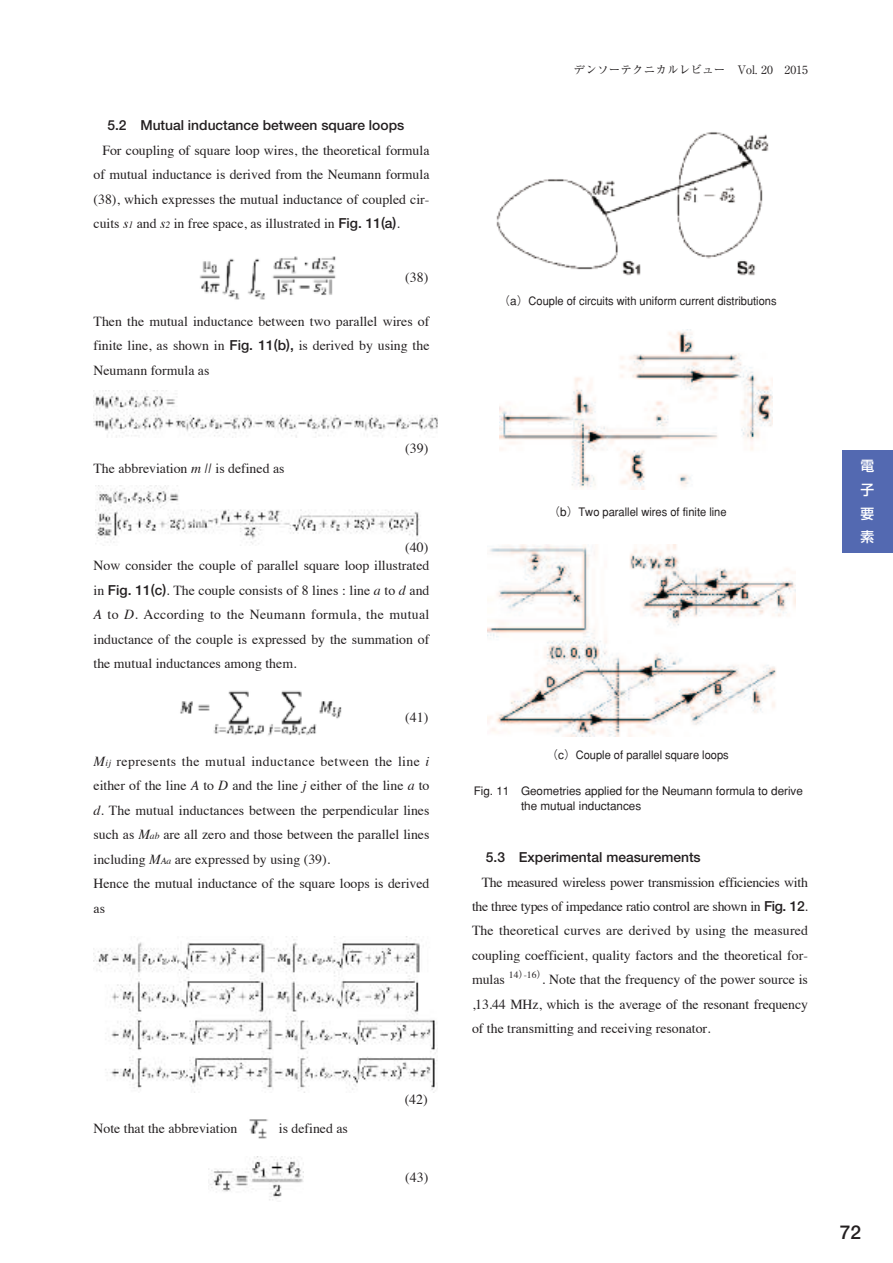
<style>
.page{position:relative;width:893px;height:1263px;background:#fff}
.page>*{position:absolute;margin:0;border:0;box-sizing:border-box;transform-origin:0 0}
.t1{font:700 19.2px "Futo Go B101";color:#231f20}
.t2{font:13.8px/24.5px "Times";color:#231f20;text-align:justify}
.t3{font:700 13.8px "Futo Go B101";color:#231f20}
.t4{font:500 13.8px/23.7px "Shin Go";color:#fff;text-align:justify}
.t5{font:500 11.7px/14.9px "Gothic BBB";color:#231f20}
.t6{font:11.7px "Ryumin";color:#231f20}
.t7{font:9.6px "Times";color:#231f20}
.s1{font-style:italic}
.s2{font-style:italic;font-size:9.6px}
.s3{font-family:"Futo Go B101";font-weight:700}
.s4{font-family:"Hira Min Pro W3"}
</style>
<div class="page">
<div style="left:842px;top:451px;width:51px;height:102px;background:#5369b1"></div>
<img style="left:199px;top:256px;width:137px;height:44px">
<img style="left:94px;top:390px;width:344px;height:47px">
<img style="left:95px;top:486px;width:326px;height:58px">
<img style="left:180px;top:691px;width:162px;height:45px">
<img style="left:94px;top:937px;width:344px;height:155px">
<img style="left:208px;top:1156px;width:95px;height:44px">
<img style="left:249px;top:1119px;width:19px;height:20px">
<img style="left:496px;top:132px;width:273px;height:144px">
<img style="left:500px;top:331px;width:272px;height:158px">
<img style="left:488px;top:545px;width:308px;height:191px">
<p class="t3" style="left:107px;top:117px;width:298px">5.2 Mutual inductance between square loops</p>
<p class="t2" style="left:94px;top:139px;width:337px;text-indent:9px">For coupling of square loop wires, the theoretical formula of mutual inductance is derived from the Neumann formula (38), which expresses the mutual inductance of coupled cir&shy;cuits <span class="s1">s</span><span class="s2">1</span> and <span class="s1">s</span><span class="s2">2</span> in free space, as illustrated in <span class="s3">Fig. 11(a)</span>.</p>
<p class="t2" style="left:405px;top:267px;width:25px">(38)</p>
<p class="t2" style="left:94px;top:310px;width:337px">Then the mutual inductance between two parallel wires of finite line, as shown in <span class="s3">Fig. 11(b),</span> is derived by using the Neumann formula as</p>
<p class="t2" style="left:94px;top:457px;width:193px">The abbreviation <span class="s1">m ||</span> is defined as</p>
<p class="t2" style="left:405px;top:437px;width:25px">(39)</p>
<p class="t2" style="left:405px;top:537px;width:25px">(40)</p>
<p class="t2" style="left:94px;top:555px;width:337px">Now consider the couple of parallel square loop illustrated in <span class="s3">Fig. 11(c)</span>. The couple consists of 8 lines : line <span class="s1">a</span> to <span class="s1">d</span> and <span class="s1">A</span> to <span class="s1">D</span>. According to the Neumann formula, the mutual inductance of the couple is expressed by the summation of the mutual inductances among them.</p>
<p class="t2" style="left:405px;top:706px;width:25px">(41)</p>
<p class="t2" style="left:94px;top:750px;width:337px;text-align:left"><span class="s1">M</span><span class="s2">ij</span> represents the mutual inductance between the line <span class="s1">i </span>either of the line <span class="s1">A</span> to <span class="s1">D</span> and the line <span class="s1">j</span> either of the line <span class="s1">a</span> to <span class="s1">d</span>. The mutual inductances between the perpendicular lines such as <span class="s1">M</span><span class="s2">ab</span> are all zero and those between the parallel lines including <span class="s1">M</span><span class="s2">Aa</span> are expressed by using (39).<br>Hence the mutual inductance of the square loops is derived as</p>
<p class="t2" style="left:94px;top:1117px;width:145px">Note that the abbreviation</p>
<p class="t2" style="left:279px;top:1117px;width:71px">is defined as</p>
<p class="t2" style="left:405px;top:1088px;width:25px">(42)</p>
<p class="t2" style="left:405px;top:1167px;width:25px">(43)</p>
<p class="t6" style="left:574px;top:62px;width:236px">デンソーテクニカルレビュー Vol. 20 2015</p>
<p class="t5" style="left:499px;top:294px;width:279px">（a）Couple of circuits with uniform current distributions</p>
<p class="t5" style="left:549px;top:505px;width:180px">（b）Two parallel wires of finite line</p>
<p class="t4" style="left:860px;top:453px;width:15px">電子要素</p>
<p class="t5" style="left:546px;top:747px;width:184px">（c）Couple of parallel square loops</p>
<p class="t5" style="left:521px;top:784px;width:283px;text-indent:-47px">Fig. 11 Geometries applied for the Neumann formula to derive the mutual inductances</p>
<p class="t3" style="left:486px;top:849px;width:216px">5.3 Experimental measurements</p>
<p class="t2" style="left:472px;top:871px;width:337px;text-indent:10px">The measured wireless power transmission efficiencies with the three types of impedance ratio control are shown in <span class="s3">Fig. 12</span>.<br>The theoretical curves are derived by using the measured coupling coefficient, quality factors and the theoretical for&shy;mulas</p>
<p class="t7" style="left:509px;top:971px;width:39px">14<span class="s4">）</span>-16<span class="s4">）</span></p>
<p class="t2" style="left:472px;top:969px;width:337px;text-indent:70px">. Note that the frequency of the power source is ,13.44 MHz, which is the average of the resonant frequency of the transmitting and receiving resonator.</p>
<h1 class="t1" style="left:840px;top:1221px;width:23px">72</h1>
</div>
